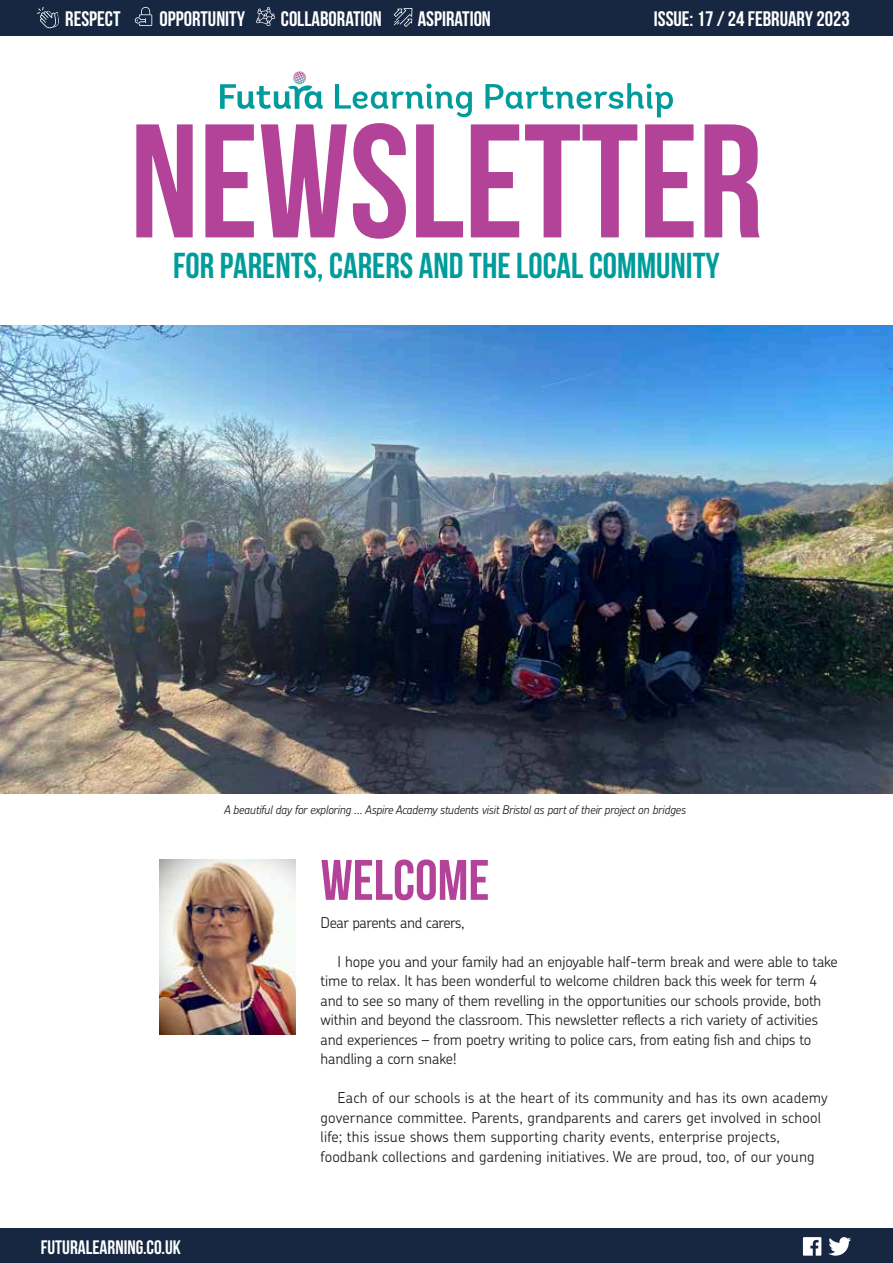
<style>
.page{position:relative;width:893px;height:1263px;background:#fff}
.page>*{position:absolute;margin:0;border:0;box-sizing:border-box;transform-origin:0 0}
.t1{font:161.4px "Bebas Neue";color:#b24399}
.t2{font:57px "Bebas Neue";color:#b24399}
.t3{font:36px "Bebas Neue";color:#009c9b}
.t4{font:21px "Bebas Neue";color:#fff}
.t5{font:19.5px "Bebas Neue";color:#fff}
.t6{font:300 15px/19.5px "Chevin Pro";letter-spacing:-.01em;color:#1d1d1b}
.t7{font:300 15px/19.5px "Chevin Pro";letter-spacing:.01em;color:#1d1d1b}
.t8{font:300 15px "Chevin Pro";letter-spacing:-.03em;color:#1d1d1b}
.t9{font:italic 300 12px "Chevin Pro";letter-spacing:-.025em;color:#1d1d1b}
</style>
<div class="page">
<div style="left:0;top:1229px;width:893px;height:34px;background:#172742"></div>
<svg style="left:803px;top:1237px;width:18px;height:19px"></svg>
<svg style="left:828px;top:1237px;width:23px;height:19px"></svg>
<div style="left:0;top:0;width:893px;height:35px;background:#172742"></div>
<svg style="left:36px;top:7px;width:23px;height:21px"></svg>
<svg style="left:256px;top:7px;width:19px;height:19px"></svg>
<svg style="left:135px;top:7px;width:17px;height:19px"></svg>
<svg style="left:394px;top:8px;width:18px;height:19px"></svg>
<svg style="left:335px;top:84px;width:137px;height:33px"></svg>
<svg style="left:485px;top:83px;width:188px;height:34px"></svg>
<svg style="left:220px;top:84px;width:103px;height:25px"></svg>
<svg style="left:295px;top:71px;width:10px;height:4px"></svg>
<img style="left:159px;top:859px;width:137px;height:176px">
<img style="left:0;top:326px;width:893px;height:468px">
<h3 class="t4" style="left:65px;top:7px;width:57px">RESPECT</h3>
<h3 class="t4" style="left:160px;top:7px;width:87px">OPPORTUNITY</h3>
<h3 class="t4" style="left:281px;top:7px;width:102px">COLLABORATION</h3>
<h3 class="t4" style="left:418px;top:7px;width:75px">ASPIRATION</h3>
<h3 class="t4" style="left:654px;top:7px;width:197px">ISSUE: 17 / 24 FEBRUARY 2023</h3>
<h1 class="t1" style="left:130px;top:93px;width:634px">NEWSLETTER</h1>
<h3 class="t3" style="left:173px;top:246px;width:548px">FOR PARENTS, CARERS AND THE LOCAL COMMUNITY</h3>
<p class="t9" style="left:224px;top:801px;width:463px">A beautiful day for exploring … Aspire Academy students visit Bristol as part of their project on bridges</p>
<h3 class="t5" style="left:41px;top:1236px;width:142px">FUTURALEARNING.CO.UK</h3>
<h2 class="t2" style="left:321px;top:849px;width:170px">WELCOME</h2>
<p class="t8" style="left:321px;top:912px;width:145px">Dear parents and carers,</p>
<p class="t6" style="left:321px;top:951px;width:519px;text-indent:17px">I hope you and your family had an enjoyable half-term break and were able to take time to relax. It has been wonderful to welcome children back this week for term 4 and to see so many of them revelling in the opportunities our schools provide, both within and beyond the classroom. This newsletter reflects a rich variety of activities and experiences – from poetry writing to police cars, from eating fish and chips to handling a corn snake!</p>
<p class="t7" style="left:321px;top:1088px;width:509px;text-indent:17px">Each of our schools is at the heart of its community and has its own academy governance committee. Parents, grandparents and carers get involved in school life; this issue shows them supporting charity events, enterprise projects, foodbank collections and gardening initiatives. We are proud, too, of our young</p>
</div>
